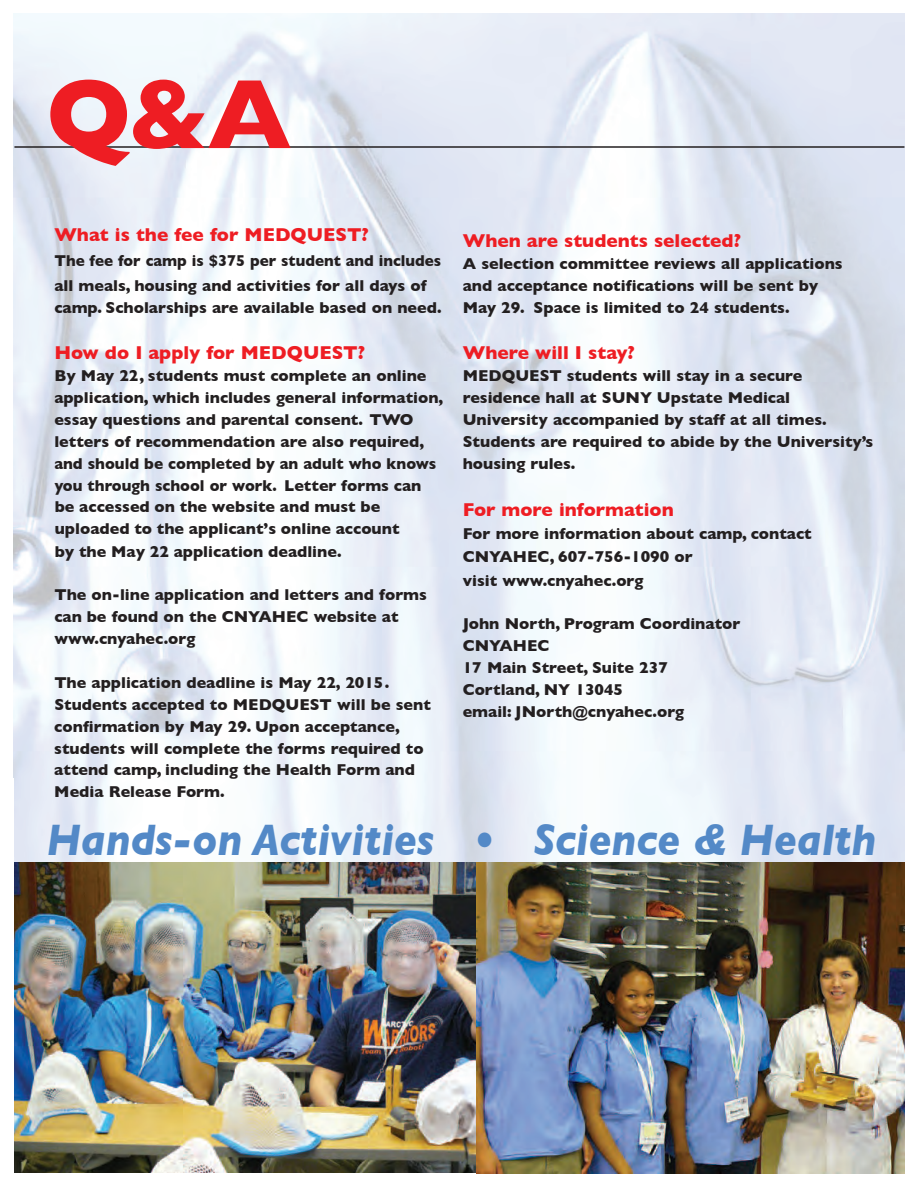
<style>
.page{position:relative;width:918px;height:1188px;background:#fff}
.page>*{position:absolute;margin:0;border:0;box-sizing:border-box;transform-origin:0 0}
.t1{font:700 99.75px "Gill Sans";color:#ee1d23}
.t2{font:italic 700 45px "Gill Sans";color:#5389c7;scale:.92 1}
.t3{font:700 18.9px "Gill Sans";color:#ee1d23}
.t4{font:700 16.05px/21.9px "Gill Sans";color:#231f20}
.t5{font:700 16.05px/24.8px "Gill Sans";color:#231f20;scale:.95 1}
.s1{font-style:inherit}
</style>
<div class="page">
<img style="left:14px;top:14px;width:890px;height:848px">
<img style="left:14px;top:862px;width:463px;height:311px">
<img style="left:477px;top:862px;width:427px;height:311px">
<hr style="left:14px;top:146px;width:890px;height:2px;background:#231f20">
<p class="t1" style="left:46px;top:56px;width:246px">Q&amp;A</p>
<p class="t3" style="left:54px;top:223px;width:316px">What is the fee for MEDQUEST?</p>
<p class="t5" style="left:54px;top:248px;width:409px">The fee for camp is $3<span class="s1">75</span> per student and includes all meals, housing and activities for all days of</p>
<p class="t4" style="left:54px;top:296px;width:389px">camp. Scholarships are available based on need.</p>
<p class="t3" style="left:54px;top:342px;width:312px">How do I apply for MEDQUEST?</p>
<p class="t4" style="left:54px;top:365px;width:391px">By May 22, students must complete an online application, which includes general information, essay questions and parental consent. TWO letters of recommendation are also required, and should be completed by an adult who knows you through school or work.</p>
<p class="t4" style="left:284px;top:475px;width:139px">Letter forms can</p>
<p class="t4" style="left:55px;top:495px;width:346px">be accessed on the website and must be uploaded to the applicant’s online account by the May 22 application deadline.</p>
<p class="t4" style="left:54px;top:584px;width:374px">The on-line application and letters and forms can be found on the CNYAHEC website at www.cnyahec.org</p>
<p class="t4" style="left:54px;top:671px;width:378px">The application deadline is May 22, 2015.<br>Students accepted to MEDQUEST will be sent confirmation by May 29. Upon acceptance, students will complete the forms required to attend camp, including the Health Form and Media Release Form.</p>
<p class="t3" style="left:463px;top:230px;width:280px">When are students selected?</p>
<p class="t4" style="left:463px;top:252px;width:382px">A selection committee reviews all applications and acceptance notifications will be sent by<br>May 29. Space is limited to 24 students.</p>
<p class="t3" style="left:463px;top:342px;width:174px">Where will I stay?</p>
<p class="t4" style="left:463px;top:365px;width:412px">MEDQUEST students will stay in a secure residence hall at SUNY Upstate Medical University accompanied by staff at all times.<br>Students are required to abide by the University’s housing rules.</p>
<p class="t3" style="left:463px;top:498px;width:213px">For more information</p>
<p class="t4" style="left:463px;top:522px;width:351px;line-height:23.4px">For more information about camp, contact<br>CNYAHEC, 607-756-1090 or<br>visit www.cnyahec.org</p>
<p class="t4" style="left:463px;top:613px;width:279px">John North, Program Coordinator<br>CNYAHEC<br>17 Main Street, Suite 237<br>Cortland, NY 13045<br>email: JNorth@cnyahec.org</p>
<p class="t2" style="left:46px;top:813px;width:904px">Hands-on Activities • Science &amp; Health</p>
</div>
